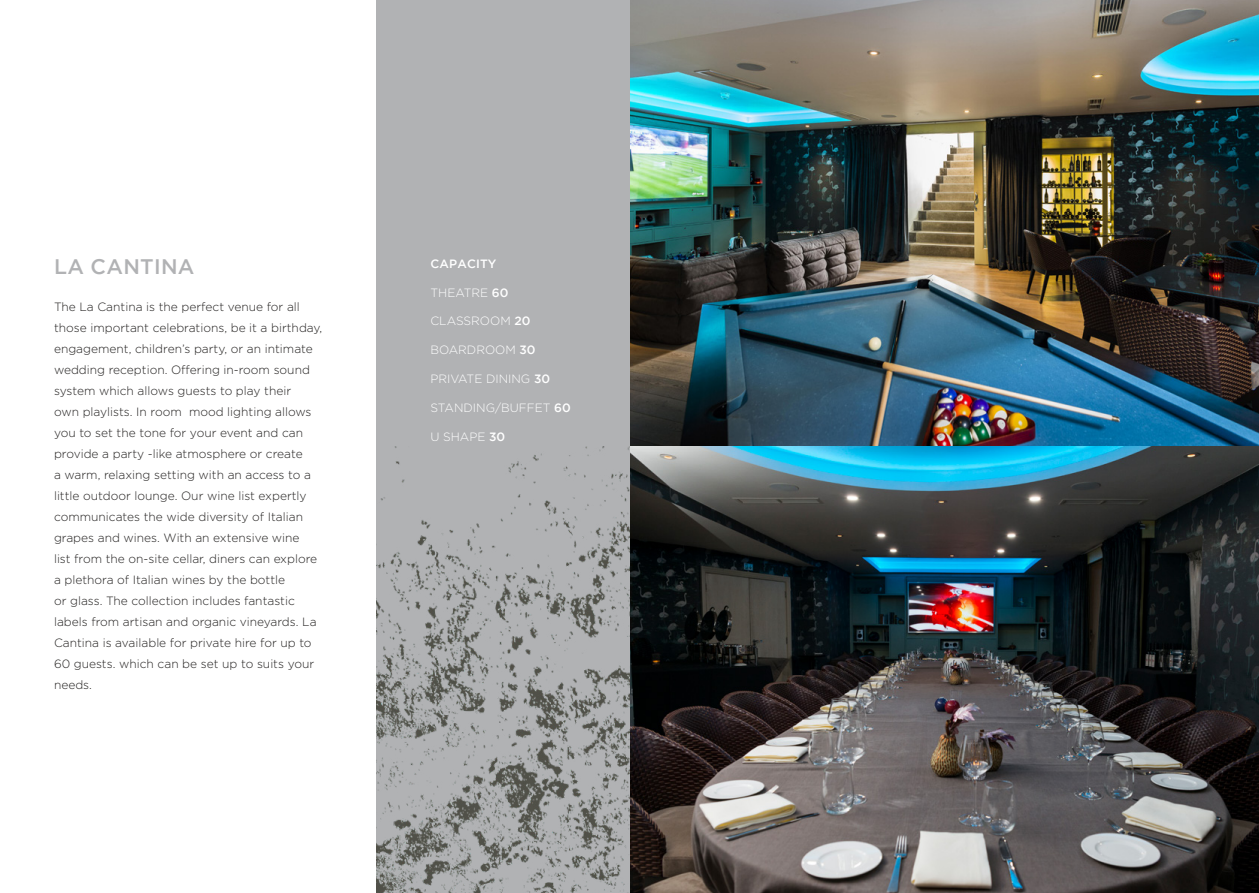
<style>
.page{position:relative;width:1259px;height:893px;background:#fff}
.page>*{position:absolute;margin:0;border:0;box-sizing:border-box;transform-origin:0 0}
.t1{font:500 21px "Gotham";letter-spacing:.015em;color:#b1b2b4}
.t2{font:300 12px/21px "Gotham";color:#232120}
.t3{font:300 12px "Gotham";color:#fff}
.t4{font:500 12px "Gotham";letter-spacing:.015em;color:#fff}
.s1{font-weight:500}
</style>
<div class="page">
<img style="left:629px;top:0;width:630px;height:893px">
<div style="left:376px;top:0;width:253px;height:893px;background:#b1b2b4"></div>
<img style="left:376px;top:446px;width:253px;height:447px">
<h1 class="t1" style="left:54px;top:255px;width:142px">LA CANTINA</h1>
<p class="t4" style="left:430px;top:257px;width:68px">CAPACITY</p>
<p class="t3" style="left:430px;top:286px;width:79px">THEATRE <span class="s1">60</span></p>
<p class="t3" style="left:430px;top:315px;width:101px">CLASSROOM <span class="s1">20</span></p>
<p class="t3" style="left:430px;top:343px;width:107px">BOARDROOM <span class="s1">30</span></p>
<p class="t3" style="left:430px;top:372px;width:121px">PRIVATE DINING <span class="s1">30</span></p>
<p class="t3" style="left:430px;top:401px;width:142px">STANDING/BUFFET <span class="s1">60</span></p>
<p class="t3" style="left:430px;top:430px;width:76px">U SHAPE <span class="s1">30</span></p>
<p class="t2" style="left:54px;top:296px;width:270px">The La Cantina is the perfect venue for all those important celebrations, be it a birthday, engagement, children’s party, or an intimate wedding reception. Offering in-room sound system which allows guests to play their<br>own playlists. In room mood lighting allows you to set the tone for your event and can provide a party -like atmosphere or create<br>a warm, relaxing setting with an access to a little outdoor lounge. Our wine list expertly communicates the wide diversity of Italian grapes and wines. With an extensive wine<br>list from the on-site cellar, diners can explore a plethora of Italian wines by the bottle<br>or glass. The collection includes fantastic labels from artisan and organic vineyards. La Cantina is available for private hire for up to 60 guests. which can be set up to suits your needs.</p>
</div>
